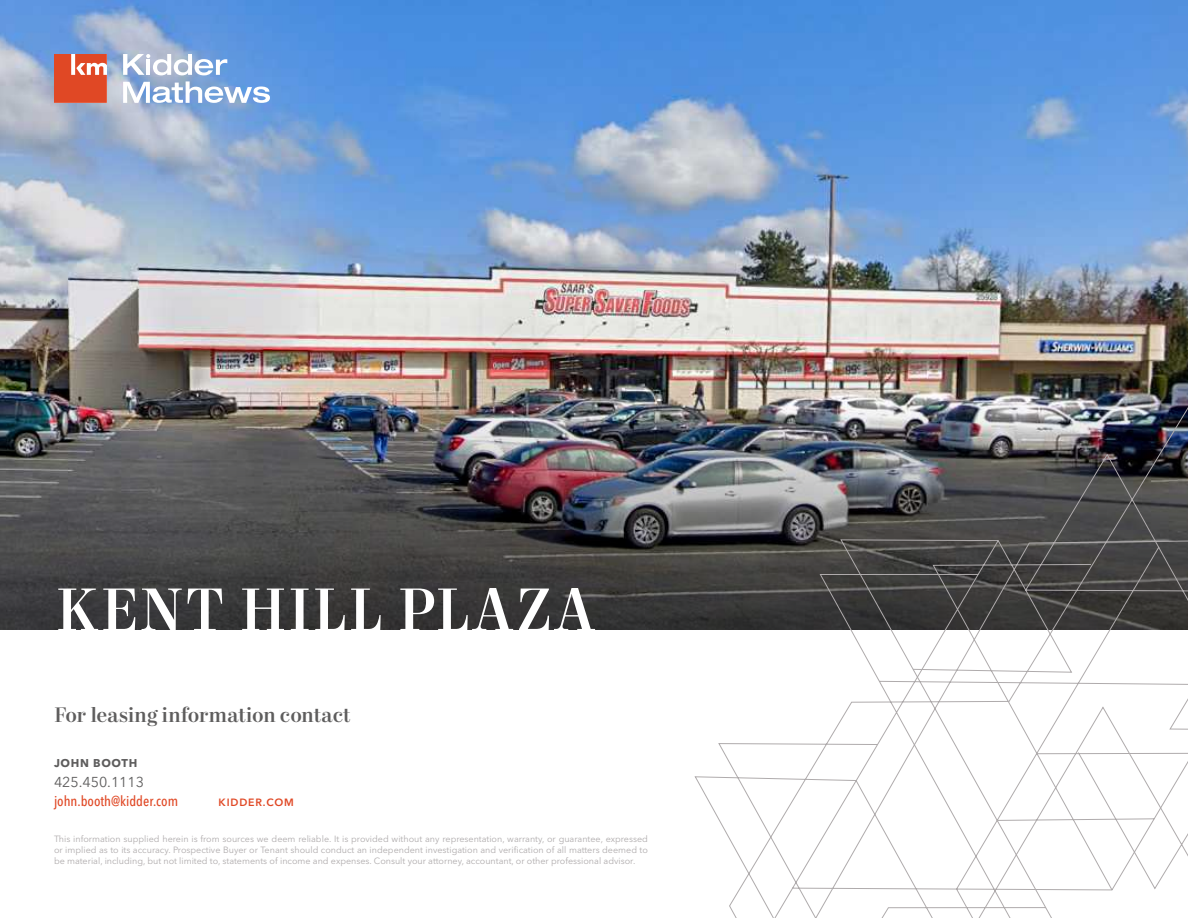
<style>
.page{position:relative;width:1188px;height:918px;background:#fff}
.page>*{position:absolute;margin:0;border:0;box-sizing:border-box;transform-origin:0 0}
.Headline_-_Level_1_-_Large_-_All_Caps_-_{font:500 60px "Mort Modern 09";letter-spacing:.025em;color:#fff}
.Title_Case_Title_-_Ash{font:500 21px "Mort Modern 09";color:#5e5d5d}
.Contact_Info_-_Ash{font:500 condensed 14.25px "Avenir Next LT Pro";color:#e04825}
.Contact_Info_-_Ash-2{font:14.25px "Avenir Next LT Pro";color:#5e5d5d}
.Contact_Info_-_Ash-3{font:700 11.25px "Avenir Next LT Pro";letter-spacing:.06em;color:#5e5d5d}
.KM_URL_-_Orange{font:600 10.5px "Avenir Next LT Pro";letter-spacing:.08em;color:#e04825}
.t1{font:9px/10.8px "Avenir Next LT Pro";color:#afabac;text-align:justify}
</style>
<div class="page">
<img style="left:0;top:0;width:1188px;height:630px">
<svg style="left:694px;top:404px;width:494px;height:514px"></svg>
<svg style="left:123px;top:81px;width:147px;height:22px"></svg>
<svg style="left:123px;top:54px;width:104px;height:21px"></svg>
<svg style="left:54px;top:54px;width:53px;height:49px;background:#e35d3e"></svg>
<p class="Headline_-_Level_1_-_Large_-_All_Caps_-_" style="left:56px;top:572px;width:541px">KENT HILL PLAZA</p>
<p class="Title_Case_Title_-_Ash" style="left:54px;top:702px;width:298px">For leasing information contact</p>
<p class="Contact_Info_-_Ash-3" style="left:54px;top:757px;width:85px">JOHN BOOTH</p>
<p class="Contact_Info_-_Ash-2" style="left:54px;top:773px;width:92px">425.450.1113</p>
<p class="Contact_Info_-_Ash" style="left:54px;top:793px;width:126px">john.booth@kidder.com</p>
<p class="KM_URL_-_Orange" style="left:219px;top:796px;width:77px">KIDDER.COM</p>
<p class="t1" style="left:54px;top:834px;width:595px">This information supplied herein is from sources we deem reliable. It is provided without any representation, warranty, or guarantee, expressed or implied as to its accuracy. Prospective Buyer or Tenant should conduct an independent investigation and verification of all matters deemed to be material, including, but not limited to, statements of income and expenses. Consult your attorney, accountant, or other professional advisor.</p>
</div>
